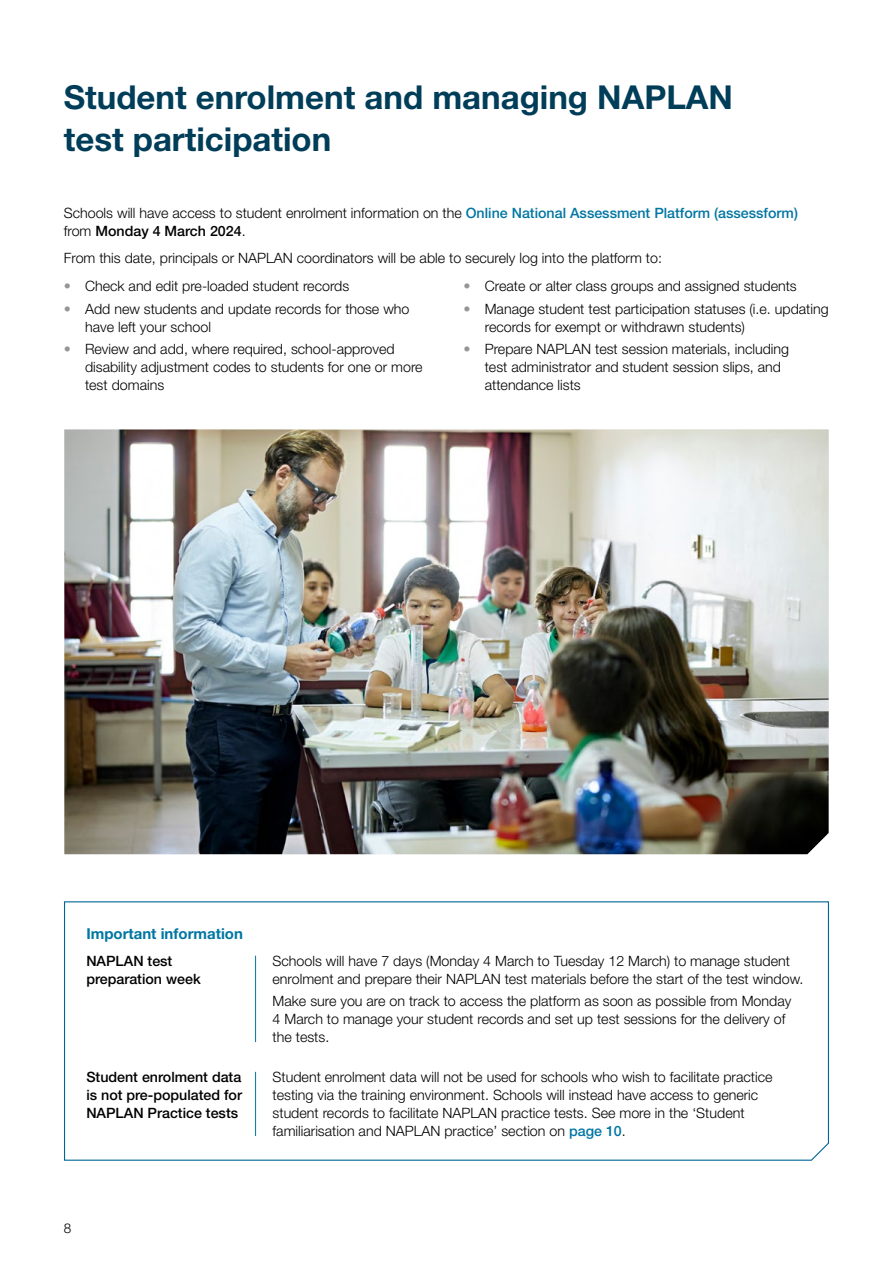
<style>
.page{position:relative;width:893px;height:1263px;background:#fff}
.page>*{position:absolute;margin:0;border:0;box-sizing:border-box;transform-origin:0 0}
.t1{font:700 33px/42px "Helvetica Neue LT Pro";color:#003d58}
.t2{font:700 15px "Helvetica Neue LT Pro";color:#0076a3}
.t3{font:300 14.25px/18px "Helvetica Neue LT Pro";color:#000}
.t4{font:500 14.25px/18px "Helvetica Neue LT Pro";color:#000}
.t5{font:300 13.5px "Helvetica Neue LT Pro";color:#000}
.s1{font-weight:500;color:#0076a3}
.s2{font-weight:500}
.s3{color:#939598}
</style>
<div class="page">
<svg style="left:64px;top:901px;width:765px;height:260px"></svg>
<img style="left:64px;top:429px;width:765px;height:425px">
<h1 class="t1" style="left:64px;top:76px;width:671px">Student enrolment and managing NAPLAN test participation</h1>
<p class="t3" style="left:64px;top:204px;width:736px">Schools will have access to student enrolment information on the <span class="s1">Online National Assessment Platform (assessform) </span>from <span class="s2">Monday 4 March 2024</span>.</p>
<p class="t3" style="left:64px;top:248px;width:600px">From this date, principals or NAPLAN coordinators will be able to securely log into the platform to:</p>
<p class="t3" style="left:64px;top:277px;width:287px"><span class="s3">•</span> Check and edit pre-loaded student records</p>
<p class="t3" style="left:85px;top:299px;width:326px;text-indent:-21px"><span class="s3">•</span> Add new students and update records for those who have left your school</p>
<p class="t3" style="left:85px;top:339px;width:339px;text-indent:-21px"><span class="s3">•</span> Review and add, where required, school-approved disability adjustment codes to students for one or more test domains</p>
<p class="t3" style="left:463px;top:277px;width:335px"><span class="s3">•</span> Create or alter class groups and assigned students</p>
<p class="t3" style="left:485px;top:299px;width:345px;text-indent:-21px"><span class="s3">•</span> Manage student test participation statuses (i.e. updating records for exempt or withdrawn students)</p>
<p class="t3" style="left:485px;top:339px;width:306px;text-indent:-21px"><span class="s3">•</span> Prepare NAPLAN test session materials, including test administrator and student session slips, and attendance lists</p>
<p class="t2" style="left:86px;top:924px;width:158px">Important information</p>
<p class="t4" style="left:86px;top:951px;width:116px">NAPLAN test preparation week</p>
<p class="t3" style="left:273px;top:951px;width:532px">Schools will have 7 days (Monday 4 March to Tuesday 12 March) to manage student enrolment and prepare their NAPLAN test materials before the start of the test window.</p>
<p class="t3" style="left:273px;top:992px;width:520px">Make sure you are on track to access the platform as soon as possible from Monday<br>4 March to manage your student records and set up test sessions for the delivery of the tests.</p>
<p class="t4" style="left:86px;top:1068px;width:157px;text-align:justify">Student enrolment data is not pre-populated for NAPLAN Practice tests</p>
<p class="t3" style="left:273px;top:1068px;width:501px">Student enrolment data will not be used for schools who wish to facilitate practice testing via the training environment. Schools will instead have access to generic student records to facilitate NAPLAN practice tests. See more in the ‘Student familiarisation and NAPLAN practice’ section on <span class="s1">page 10</span>.</p>
<p class="t5" style="left:64px;top:1220px;width:9px">8</p>
</div>
